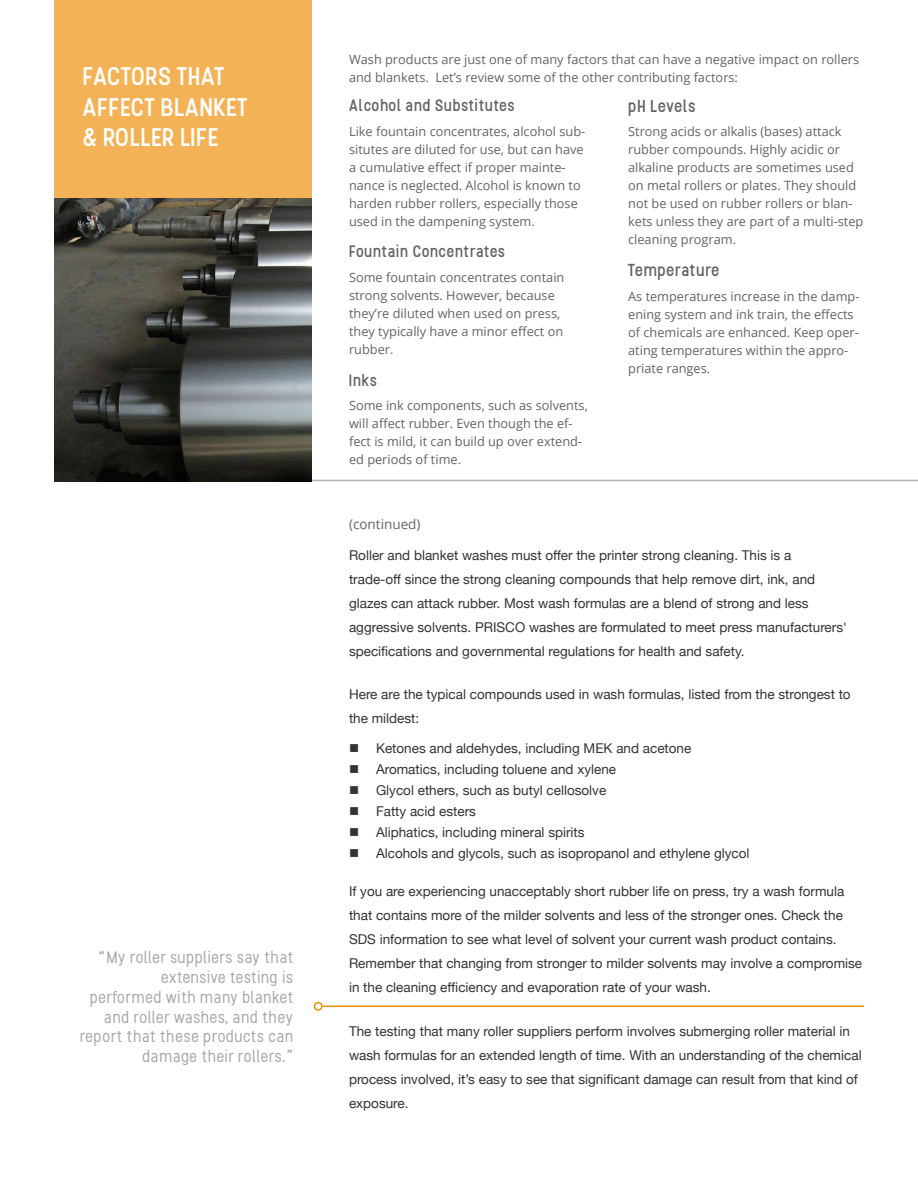
<style>
.page{position:relative;width:918px;height:1188px;background:#fff}
.page>*{position:absolute;margin:0;border:0;box-sizing:border-box;transform-origin:0 0}
.t1{font:500 25.5px/30.6px "Stellar";letter-spacing:-.025em;color:#fff}
.Column_Headings{font:500 17.4px "Stellar";letter-spacing:-.01em;color:#636366}
.t2{font:16.5px/19.8px "Stellar";letter-spacing:-.01em;color:#a8a8a8;text-align:right}
.Column_Headings-2{font:500 16.5px "Stellar";letter-spacing:-.01em;color:#636366}
.Body{font:13.5px/24px "Helvetica Neue";color:#333}
.Continued{font:13.5px "Open Sans";color:#636366}
.Body_Columns{font:12.75px/18px "Open Sans";color:#636366}
</style>
<div class="page">
<img style="left:54px;top:197px;width:258px;height:284px">
<div style="left:54px;top:0;width:258px;height:197px;background:#f3b255"></div>
<hr style="left:323px;top:1006px;width:541px;height:1px;background:#eb8f00">
<div style="left:314px;top:1002px;width:9px;height:9px;border:2px solid #eb8f00;border-radius:50%"></div>
<hr style="left:312px;top:480px;width:606px;height:1px;background:#b2b2b2">
<p class="t1" style="left:83px;top:61px;width:168px">FACTORS THAT<br>AFFECT BLANKET &amp; ROLLER LIFE</p>
<p class="t2" style="left:80px;top:948px;width:215px">“My roller suppliers say that extensive testing is<br>performed with many blanket and roller washes, and they report that these products can</p>
<p class="t2" style="left:142px;top:1047px;width:153px">damage their rollers.”</p>
<p class="Body_Columns" style="left:349px;top:50px;width:512px">Wash products are just one of many factors that can have a negative impact on rollers and blankets. Let’s review some of the other contributing factors:</p>
<p class="Column_Headings-2" style="left:349px;top:95px;width:168px">Alcohol and Substitutes</p>
<p class="Body_Columns" style="left:349px;top:122px;width:238px">Like fountain concentrates, alcohol sub&shy;situtes are diluted for use, but can have a cumulative effect if proper mainte&shy;nance is neglected. Alcohol is known to harden rubber rollers, especially those used in the dampening system.</p>
<p class="Column_Headings-2" style="left:349px;top:242px;width:158px">Fountain Concentrates</p>
<p class="Body_Columns" style="left:349px;top:268px;width:217px">Some fountain concentrates contain strong solvents. However, because they’re diluted when used on press, they typically have a minor effect on rubber.</p>
<p class="Column_Headings-2" style="left:349px;top:370px;width:30px">Inks</p>
<p class="Body_Columns" style="left:349px;top:396px;width:240px">Some ink components, such as solvents, will affect rubber. Even though the ef&shy;fect is mild, it can build up over extend&shy;ed periods of time.</p>
<p class="Continued" style="left:349px;top:514px;width:73px">(continued)</p>
<p class="Column_Headings" style="left:628px;top:95px;width:70px">pH Levels</p>
<p class="Body_Columns" style="left:628px;top:122px;width:237px">Strong acids or alkalis (bases) attack rubber compounds. Highly acidic or alkaline products are sometimes used on metal rollers or plates. They should not be used on rubber rollers or blan&shy;kets unless they are part of a multi-step cleaning program.</p>
<p class="Column_Headings" style="left:628px;top:259px;width:94px">Temperature</p>
<p class="Body_Columns" style="left:628px;top:287px;width:233px">As temperatures increase in the damp&shy;ening system and ink train, the effects of chemicals are enhanced. Keep oper&shy;ating temperatures within the appro&shy;priate ranges.</p>
<p class="Body" style="left:349px;top:544px;width:499px">Roller and blanket washes must offer the printer strong cleaning. This is a<br>trade-off since the strong cleaning compounds that help remove dirt, ink, and glazes can attack rubber. Most wash formulas are a blend of strong and less aggressive solvents. PRISCO washes are formulated to meet press manufacturers' specifications and governmental regulations for health and safety.</p>
<p class="Body" style="left:349px;top:683px;width:503px">Here are the typical compounds used in wash formulas, listed from the strongest to the mildest:</p>
<p class="Body" style="left:376px;top:737px;width:317px">Ketones and aldehydes, including MEK and acetone</p>
<p class="Body" style="left:376px;top:758px;width:242px">Aromatics, including toluene and xylene</p>
<p class="Body" style="left:376px;top:779px;width:232px">Glycol ethers, such as butyl cellosolve</p>
<p class="Body" style="left:376px;top:800px;width:102px">Fatty acid esters</p>
<p class="Body" style="left:376px;top:821px;width:210px">Aliphatics, including mineral spirits</p>
<p class="Body" style="left:376px;top:842px;width:375px">Alcohols and glycols, such as isopropanol and ethylene glycol</p>
<p class="Body" style="left:349px;top:880px;width:515px">If you are experiencing unacceptably short rubber life on press, try a wash formula that contains more of the milder solvents and less of the stronger ones. Check the SDS information to see what level of solvent your current wash product contains.<br>Remember that changing from stronger to milder solvents may involve a compromise in the cleaning efficiency and evaporation rate of your wash.</p>
<p class="Body" style="left:349px;top:1020px;width:514px">The testing that many roller suppliers perform involves submerging roller material in wash formulas for an extended length of time. With an understanding of the chemical process involved, it’s easy to see that significant damage can result from that kind of exposure.</p>
</div>
